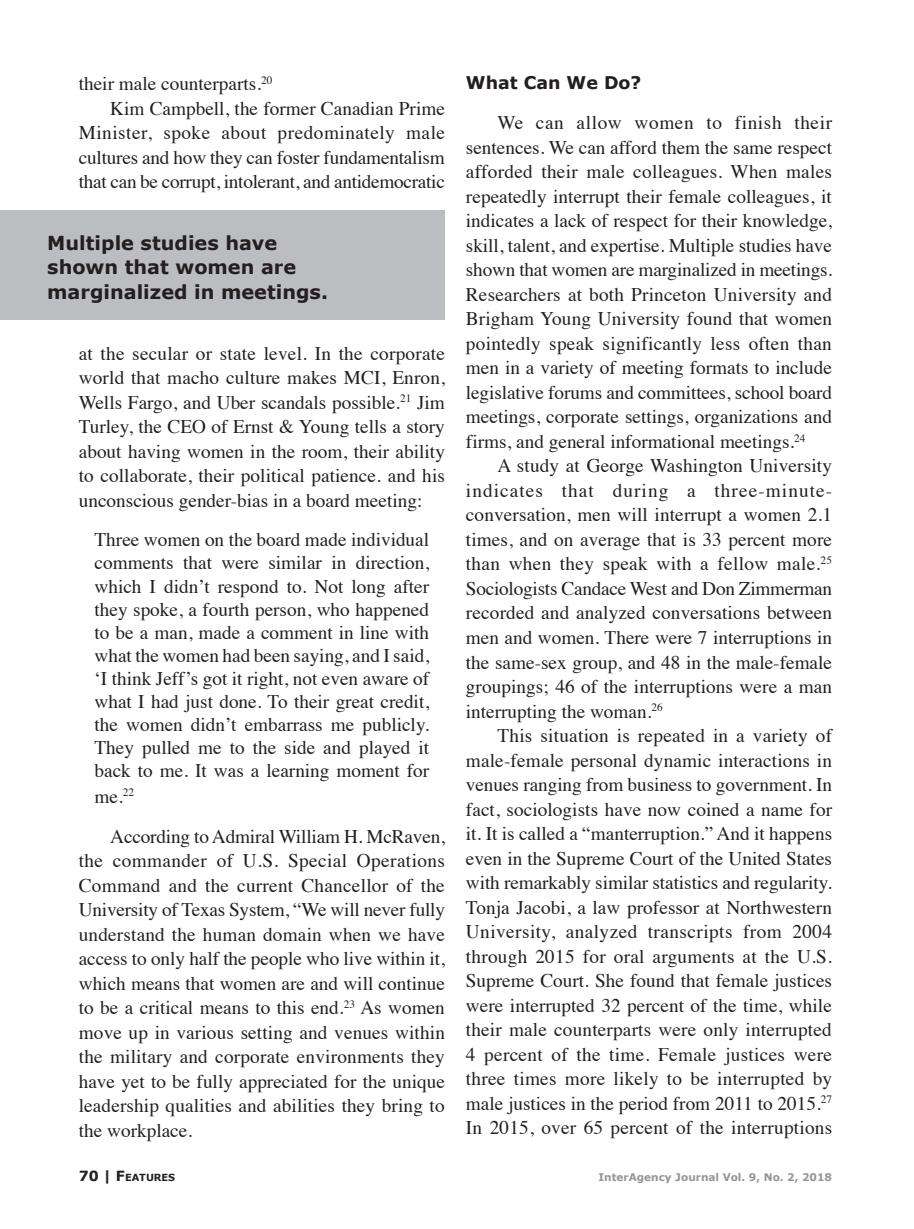
<style>
.page{position:relative;width:914px;height:1229px;background:#fff}
.page>*{position:absolute;margin:0;border:0;box-sizing:border-box;transform-origin:0 0}
.Long_Body_Quote_in_a{font:19.25px/24.5px "Times";color:#231f20;text-align:justify}
.Left_Pull_Quote{font:700 19.25px/24.5px "Verdana";color:#231f20}
.Subheads{font:700 17.5px "Verdana";color:#231f20}
.t1{font:700 10.5px "Verdana";color:#939598}
.t2{font:700 9.8px "Verdana";color:#231f20}
.s1{font-size:14px}
</style>
<div class="page">
<div style="left:0;top:210px;width:445px;height:110px;background:#bcbdc0"></div>
<p class="Long_Body_Quote_in_a" style="left:79px;top:70px;width:195px">their male counterparts.<sup>20</sup></p>
<p class="Long_Body_Quote_in_a" style="left:79px;top:94px;width:368px;text-indent:32px">Kim Campbell, the former Canadian Prime Minister, spoke about predominately male cultures and how they can foster fundamentalism that can be corrupt, intolerant, and antidemocratic</p>
<p class="Left_Pull_Quote" style="left:47px;top:230px;width:282px">Multiple studies have shown that women are marginalized in meetings.</p>
<p class="Long_Body_Quote_in_a" style="left:79px;top:339px;width:368px">at the secular or state level. In the corporate world that macho culture makes MCI, Enron, Wells Fargo, and Uber scandals possible.<sup>21</sup> Jim Turley, the CEO of Ernst &amp; Young tells a story about having women in the room, their ability to collaborate, their political patience. and his unconscious gender-bias in a board meeting:</p>
<p class="Long_Body_Quote_in_a" style="left:94px;top:526px;width:336px;line-height:23.1px">Three women on the board made individual comments that were similar in direction, which I didn’t respond to. Not long after they spoke, a fourth person, who happened to be a man, made a comment in line with what the women had been saying, and I said, ‘I think Jeff’s got it right, not even aware of what I had just done. To their great credit, the women didn’t embarrass me publicly.<br>They pulled me to the side and played it back to me. It was a learning moment for</p>
<p class="Long_Body_Quote_in_a" style="left:94px;top:782px;width:41px">me.<sup>22</sup></p>
<p class="Long_Body_Quote_in_a" style="left:79px;top:822px;width:368px;text-indent:32px">According to Admiral William H. McRaven, the commander of U.S. Special Operations Command and the current Chancellor of the University of Texas System, “We will never fully understand the human domain when we have access to only half the people who live within it, which means that women are and will continue to be a critical means to this end.<sup>23</sup> As women move up in various setting and venues within the military and corporate environments they have yet to be fully appreciated for the unique leadership qualities and abilities they bring to the workplace.</p>
<p class="Subheads" style="left:466px;top:71px;width:177px">What Can We Do?</p>
<p class="Long_Body_Quote_in_a" style="left:466px;top:109px;width:368px;text-indent:32px">We can allow women to finish their sentences. We can afford them the same respect afforded their male colleagues. When males repeatedly interrupt their female colleagues, it indicates a lack of respect for their knowledge, skill, talent, and expertise. Multiple studies have shown that women are marginalized in meetings.<br>Researchers at both Princeton University and Brigham Young University found that women pointedly speak significantly less often than men in a variety of meeting formats to include legislative forums and committees, school board meetings, corporate settings, organizations and firms, and general informational meetings.<sup>24</sup></p>
<p class="Long_Body_Quote_in_a" style="left:466px;top:452px;width:368px;text-indent:32px">A study at George Washington University indicates that during a three-minute&shy;conversation, men will interrupt a women 2.1 times, and on average that is 33 percent more than when they speak with a fellow male.<sup>25<br></sup>Sociologists Candace West and Don Zimmerman recorded and analyzed conversations between men and women. There were 7 interruptions in the same-sex group, and 48 in the male-female groupings; 46 of the interruptions were a man interrupting the woman.<sup>26</sup></p>
<p class="Long_Body_Quote_in_a" style="left:466px;top:721px;width:368px;text-indent:32px">This situation is repeated in a variety of male-female personal dynamic interactions in venues ranging from business to government. In fact, sociologists have now coined a name for it. It is called a “manterruption.” And it happens even in the Supreme Court of the United States with remarkably similar statistics and regularity.<br>Tonja Jacobi, a law professor at Northwestern University, analyzed transcripts from 2004 through 2015 for oral arguments at the U.S.<br>Supreme Court. She found that female justices were interrupted 32 percent of the time, while their male counterparts were only interrupted 4 percent of the time. Female justices were three times more likely to be interrupted by male justices in the period from 2011 to 2015.<sup>27<br></sup>In 2015, over 65 percent of the interruptions</p>
<p class="t2" style="left:79px;top:1171px;width:98px"><span class="s1">70 |</span> <span class="s1">F</span>EATURES</p>
<p class="t1" style="left:598px;top:1170px;width:235px">InterAgency Journal Vol. 9, No. 2, 2018</p>
</div>
